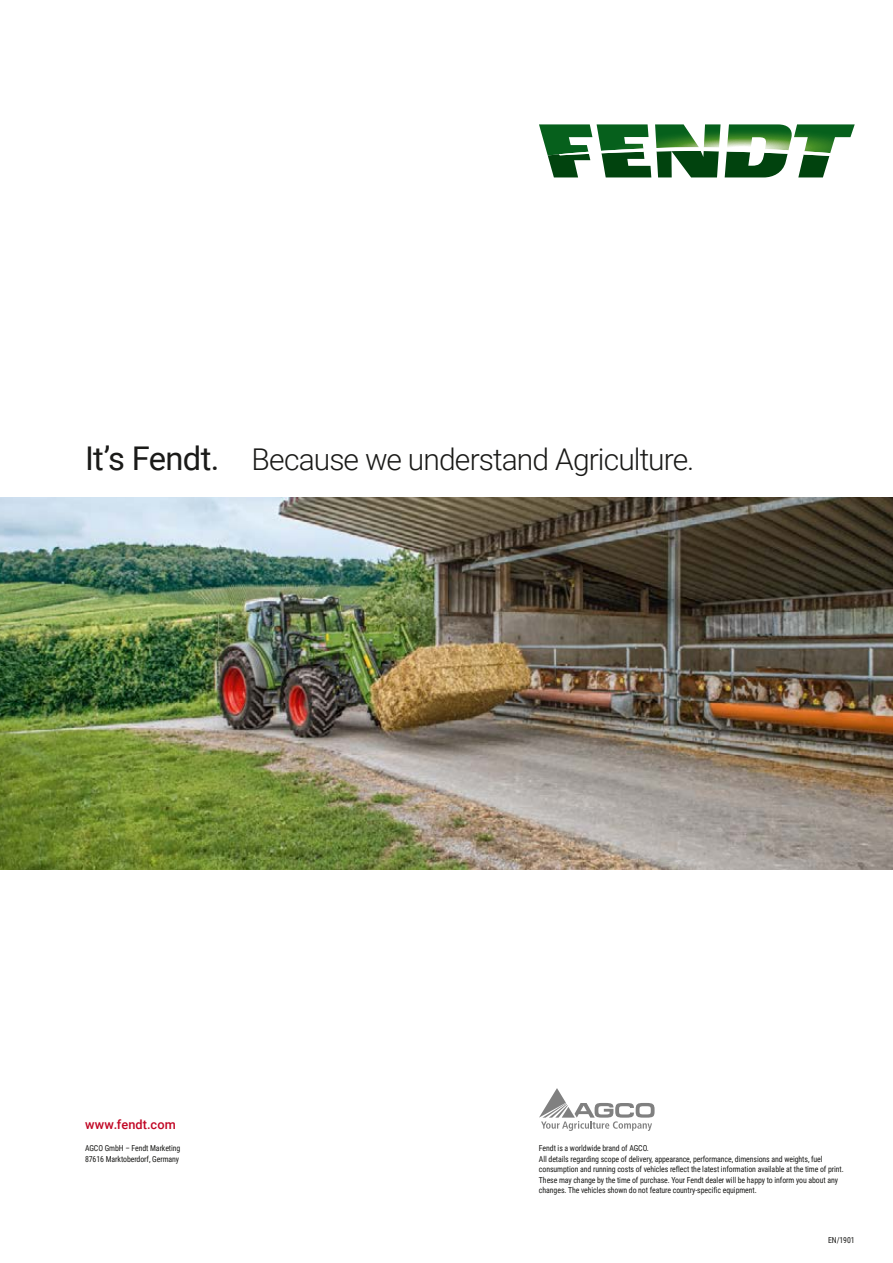
<style>
.page{position:relative;width:893px;height:1263px;background:#fff}
.page>*{position:absolute;margin:0;border:0;box-sizing:border-box;transform-origin:0 0}
.t1{font:300 30px "Roboto";letter-spacing:-.03em;color:#1a1a18}
.t2{font:500 12.75px "Roboto";letter-spacing:.01em;color:#c10624}
.t3{font:8.25px/10.5px "Roboto Condensed";letter-spacing:-.01em;color:#1a1a18;scale:.95 1}
.s1{font-weight:400;font-size:32.7px}
</style>
<div class="page">
<svg style="left:539px;top:124px;width:316px;height:53px"></svg>
<div style="left:764px;top:149px;width:24px;height:5px;background:#fff"></div>
<svg style="left:539px;top:1088px;width:116px;height:43px"></svg>
<img style="left:0;top:497px;width:893px;height:373px">
<h1 class="t1" style="left:85px;top:438px;width:611px"><span class="s1">It’s Fendt.</span> Because we understand Agriculture.</h1>
<h2 class="t2" style="left:85px;top:1115px;width:92px">www.fendt.com</h2>
<p class="t3" style="left:85px;top:1143px;width:102px">AGCO GmbH – Fendt Marketing<br>87616 Marktoberdorf, Germany</p>
<p class="t3" style="left:539px;top:1143px;width:322px">Fendt is a worldwide brand of AGCO.<br>All details regarding scope of delivery, appearance, performance, dimensions and weights, fuel consumption and running costs of vehicles reflect the latest information available at the time of print.<br>These may change by the time of purchase. Your Fendt dealer will be happy to inform you about any changes. The vehicles shown do not feature country-specific equipment.</p>
<p class="t3" style="left:828px;top:1235px;width:30px">EN/1901</p>
</div>
